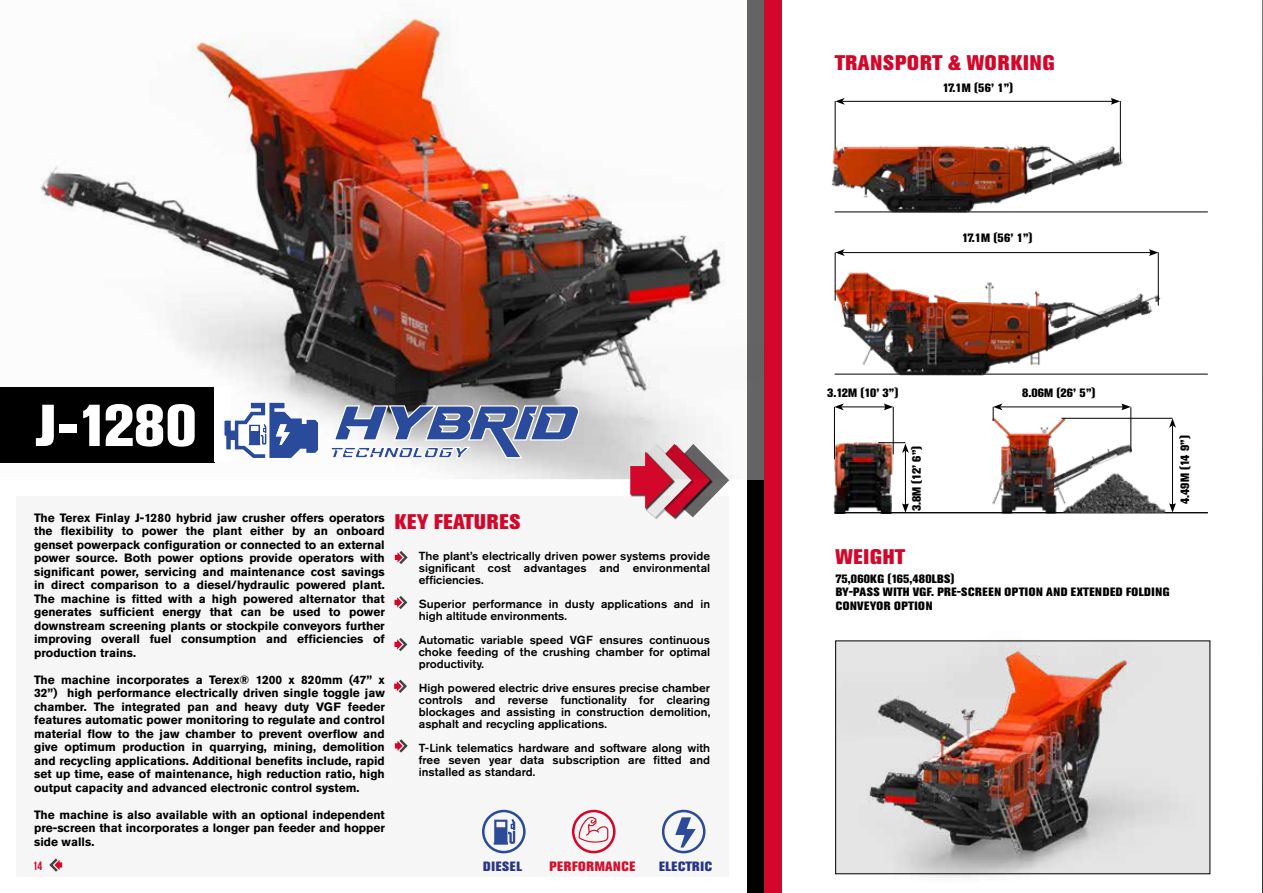
<style>
.page{position:relative;width:1263px;height:893px;background:#fff}
.page>*{position:absolute;margin:0;border:0;box-sizing:border-box;transform-origin:0 0}
.t1{font:800 58.5px "Akzidenz Grotesk Pro";color:#fff}
.t2{font:800 21px "Akzidenz Grotesk Pro";letter-spacing:.03em;color:#d3072a}
.t3{font:800 13.5px "Akzidenz Grotesk Pro";letter-spacing:.05em;color:#d2112d}
.t4{font:800 13.35px "Akzidenz Grotesk Pro";letter-spacing:.05em;color:#283583}
.t5{font:700 12px/13.5px "Akzidenz Grotesk Pro";color:#000;text-align:justify}
.t6{font:800 12px/13.5px "Akzidenz Grotesk Pro";letter-spacing:.03em;color:#000}
.t7{font:700 12px "Bebas Neue";color:#d3072a}
.t8{font:500 11.7px/12px "Akzidenz Grotesk Pro";color:#000;text-align:justify}
</style>
<div class="page">
<img style="left:0;top:0;width:765px;height:480px">
<img style="left:835px;top:640px;width:376px;height:238px">
<img style="left:834px;top:252px;width:327px;height:124px">
<img style="left:833px;top:436px;width:60px;height:77px">
<img style="left:831px;top:125px;width:297px;height:88px">
<img style="left:992px;top:411px;width:139px;height:101px">
<div style="left:17px;top:496px;width:712px;height:381px;background:#f6f6f6"></div>
<div style="left:747px;top:0;width:17px;height:893px;background:#646464"></div>
<div style="left:747px;top:480px;width:17px;height:413px;background:#000"></div>
<div style="left:765px;top:0;width:17px;height:893px;background:#d3072a"></div>
<hr style="left:835px;top:212px;width:373px;height:1px;background:#000">
<hr style="left:835px;top:374px;width:373px;height:1px;background:#000">
<hr style="left:1262px;top:0;width:1px;height:893px;background:#000">
<hr style="left:835px;top:512px;width:373px;height:1px;background:#000">
<hr style="left:834px;top:407px;width:1px;height:52px;background:#000">
<hr style="left:893px;top:407px;width:1px;height:47px;background:#000">
<hr style="left:1130px;top:407px;width:1px;height:45px;background:#000">
<hr style="left:841px;top:407px;width:45px;height:1px;background:#000">
<svg style="left:834px;top:403px;width:10px;height:7px"></svg>
<svg style="left:884px;top:403px;width:9px;height:7px"></svg>
<hr style="left:905px;top:451px;width:1px;height:55px;background:#000">
<svg style="left:878px;top:442px;width:31px;height:11px"></svg>
<svg style="left:902px;top:503px;width:7px;height:10px"></svg>
<hr style="left:1000px;top:407px;width:124px;height:1px;background:#000">
<svg style="left:993px;top:403px;width:9px;height:18px"></svg>
<svg style="left:1121px;top:403px;width:10px;height:7px"></svg>
<hr style="left:1061px;top:418px;width:111px;height:1px;background:#000">
<hr style="left:1172px;top:425px;width:1px;height:81px;background:#000">
<svg style="left:1169px;top:418px;width:7px;height:10px"></svg>
<img style="left:1061px;top:472px;width:117px;height:41px">
<hr style="left:1158px;top:252px;width:1px;height:54px;background:#000">
<hr style="left:842px;top:252px;width:309px;height:1px;background:#000">
<svg style="left:836px;top:249px;width:9px;height:7px"></svg>
<svg style="left:1149px;top:249px;width:9px;height:7px"></svg>
<hr style="left:835px;top:252px;width:1px;height:49px;background:#000">
<hr style="left:1120px;top:101px;width:1px;height:61px;background:#000">
<hr style="left:842px;top:101px;width:271px;height:1px;background:#000">
<svg style="left:836px;top:98px;width:9px;height:7px"></svg>
<svg style="left:1111px;top:98px;width:9px;height:7px"></svg>
<hr style="left:835px;top:101px;width:1px;height:48px;background:#000">
<svg style="left:49px;top:858px;width:13px;height:14px"></svg>
<svg style="left:395px;top:551px;width:13px;height:13px"></svg>
<svg style="left:394px;top:596px;width:13px;height:13px"></svg>
<svg style="left:394px;top:638px;width:13px;height:13px"></svg>
<svg style="left:394px;top:680px;width:13px;height:13px"></svg>
<svg style="left:395px;top:739px;width:13px;height:14px"></svg>
<div style="left:0;top:387px;width:214px;height:75px;background:#000"></div>
<div style="left:214px;top:387px;width:17px;height:75px;background:#fff"></div>
<div style="left:645px;top:444px;width:48px;height:75px;background:#000;opacity:.75"></div>
<svg style="left:630px;top:444px;width:99px;height:73px"></svg>
<svg style="left:224px;top:401px;width:96px;height:58px"></svg>
<svg style="left:330px;top:405px;width:249px;height:54px"></svg>
<svg style="left:494px;top:819px;width:21px;height:26px"></svg>
<div style="left:482px;top:810px;width:44px;height:43px;border:3px solid #2c4a9a;border-radius:50%"></div>
<svg style="left:675px;top:817px;width:21px;height:30px"></svg>
<div style="left:662px;top:810px;width:43px;height:43px;border:3px solid #2c4a9a;border-radius:50%"></div>
<svg style="left:578px;top:817px;width:30px;height:26px"></svg>
<div style="left:572px;top:810px;width:43px;height:43px;border:3px solid #d3072a;border-radius:50%"></div>
<h1 class="t1" style="left:35px;top:388px;width:163px">J-1280</h1>
<p class="t5" style="left:34px;top:511px;width:352px">The Terex Finlay J-1280 hybrid jaw crusher offers operators the flexibility to power the plant either by an onboard genset powerpack configuration or connected to an external power source. Both power options provide operators with significant power, servicing and maintenance cost savings in direct comparison to a diesel/hydraulic powered plant.<br>The machine is fitted with a high powered alternator that generates sufficient energy that can be used to power downstream screening plants or stockpile conveyors further improving overall fuel consumption and efficiencies of production trains.</p>
<p class="t5" style="left:34px;top:673px;width:352px">The machine incorporates a Terex® 1200 x 820mm (47” x 32”) high performance electrically driven single toggle jaw chamber. The integrated pan and heavy duty VGF feeder features automatic power monitoring to regulate and control material flow to the jaw chamber to prevent overflow and give optimum production in quarrying, mining, demolition and recycling applications. Additional benefits include, rapid set up time, ease of maintenance, high reduction ratio, high output capacity and advanced electronic control system.</p>
<p class="t5" style="left:34px;top:808px;width:352px">The machine is also available with an optional independent pre-screen that incorporates a longer pan feeder and hopper side walls.</p>
<p class="t7" style="left:33px;top:859px;width:11px">14</p>
<h2 class="t2" style="left:395px;top:509px;width:127px">KEY FEATURES</h2>
<p class="t8" style="left:419px;top:550px;width:293px">The plant’s electrically driven power systems provide significant cost advantages and environmental efficiencies.</p>
<p class="t8" style="left:419px;top:598px;width:293px">Superior performance in dusty applications and in high altitude environments.</p>
<p class="t8" style="left:419px;top:634px;width:293px">Automatic variable speed VGF ensures continuous choke feeding of the crushing chamber for optimal productivity.</p>
<p class="t8" style="left:419px;top:682px;width:293px">High powered electric drive ensures precise chamber controls and reverse functionality for clearing blockages and assisting in construction demolition, asphalt and recycling applications.</p>
<p class="t8" style="left:419px;top:742px;width:293px">T-Link telematics hardware and software along with free seven year data subscription are fitted and installed as standard.</p>
<p class="t4" style="left:483px;top:858px;width:40px">DIESEL</p>
<p class="t3" style="left:549px;top:858px;width:88px">PERFORMANCE</p>
<p class="t4" style="left:659px;top:858px;width:54px">ELECTRIC</p>
<h2 class="t2" style="left:835px;top:49px;width:221px">TRANSPORT &amp; WORKING</h2>
<p class="t6" style="left:943px;top:81px;width:72px">17.1M (56’ 1”)</p>
<p class="t6" style="left:962px;top:231px;width:72px">17.1M (56’ 1”)</p>
<p class="t6" style="left:827px;top:385px;width:73px">3.12M (10’ 3”)</p>
<p class="t6" style="left:1022px;top:385px;width:75px">8.06M (26’ 5”)</p>
<p class="t6" style="left:910px;top:511px;width:67px;rotate:-90deg">3.8M (12’ 6”)</p>
<p class="t6" style="left:1178px;top:504px;width:70px;rotate:-90deg">4.49M (14 9”)</p>
<h2 class="t2" style="left:836px;top:543px;width:71px">WEIGHT</h2>
<p class="t6" style="left:836px;top:572px;width:335px">75,060KG (165,480LBS)<br>BY-PASS WITH VGF. PRE-SCREEN OPTION AND EXTENDED FOLDING<br>CONVEYOR OPTION</p>
</div>
